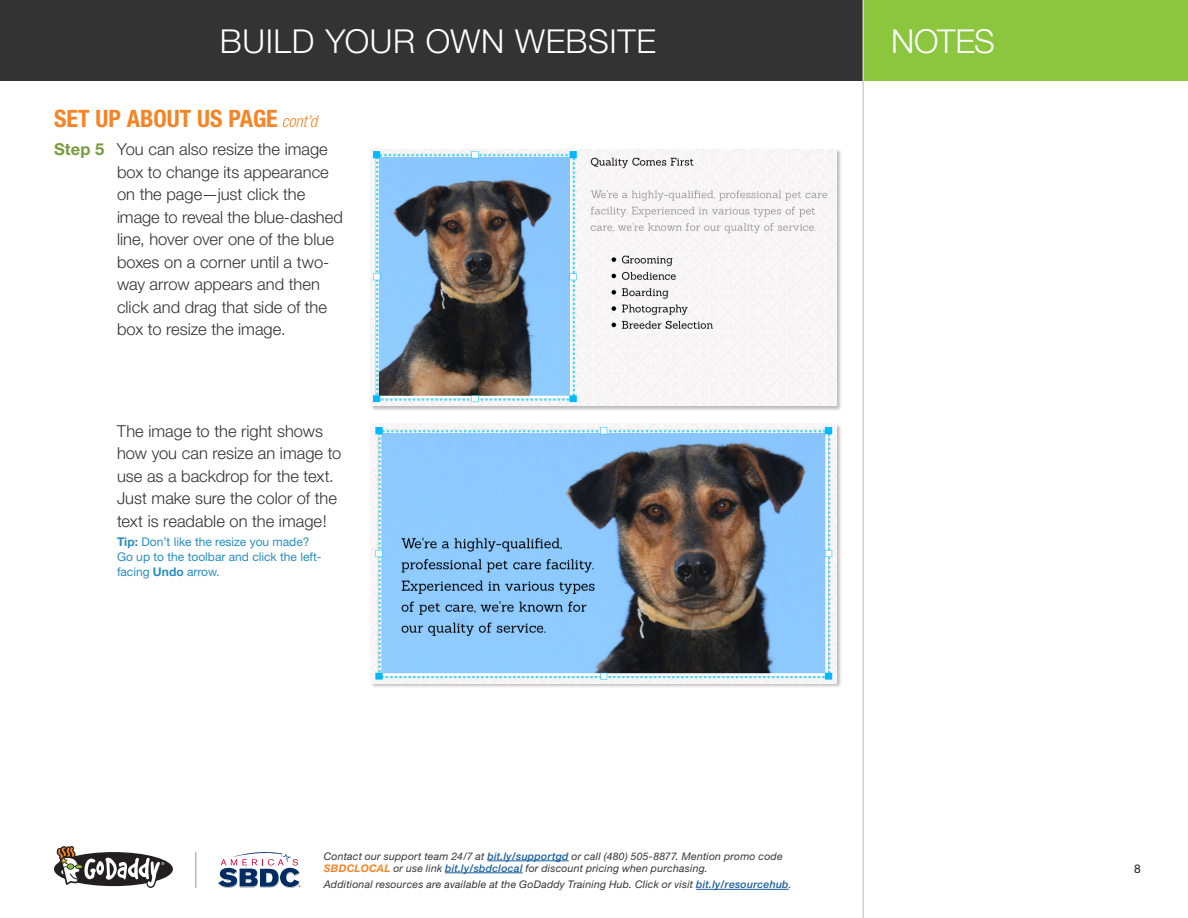
<style>
.page{position:relative;width:1188px;height:918px;background:#fff}
.page>*{position:absolute;margin:0;border:0;box-sizing:border-box;transform-origin:0 0}
.t1{font:300 33px "Helvetica Neue";letter-spacing:.02em;color:#fff}
.Orange_Subhead{font:700 condensed 24px "Helvetica Neue";color:#f58427}
.body{font:300 16.5px/22.5px "Helvetica Neue";color:#323332}
.Tip{font:12px/15px "Helvetica Neue";color:#298dc2}
.t2{font:12px "Helvetica Neue";color:#231f20}
.t3{font:italic 10.5px/12px "Helvetica Neue";letter-spacing:.02em;color:#323332}
.s1{font-weight:300;font-style:italic;font-size:16.5px}
.s2{font-weight:700;color:#799b3d}
.s3{font-weight:700}
.s4{font-weight:500;color:#175d9e}
.s5{font-weight:700;color:#f58427}
</style>
<div class="page">
<div style="left:370px;top:148px;width:472px;height:263px;background:#231f20;opacity:.3"></div>
<img style="left:371px;top:149px;width:466px;height:257px">
<div style="left:370px;top:423px;width:472px;height:266px;background:#231f20;opacity:.3"></div>
<img style="left:371px;top:424px;width:466px;height:259px">
<div style="left:0;top:0;width:864px;height:81px;background:#323332"></div>
<hr style="left:862px;top:0;width:2px;height:918px;background:#d1d2d4">
<div style="left:864px;top:0;width:324px;height:81px;background:#8bc63e"></div>
<hr style="left:195px;top:852px;width:1px;height:36px;background:#939598">
<svg style="left:218px;top:852px;width:83px;height:36px"></svg>
<hr style="left:487px;top:861px;width:82px;height:1px;background:#175d9e">
<hr style="left:445px;top:873px;width:78px;height:1px;background:#175d9e">
<hr style="left:696px;top:889px;width:93px;height:1px;background:#175d9e">
<div style="left:54px;top:852px;width:119px;height:34px;background:#231f20;border-radius:50%"></div>
<svg style="left:57px;top:846px;width:107px;height:42px"></svg>
<h1 class="t1" style="left:220px;top:22px;width:438px">BUILD YOUR OWN WEBSITE</h1>
<h1 class="t1" style="left:891px;top:22px;width:106px">NOTES</h1>
<p class="Orange_Subhead" style="left:54px;top:104px;width:265px">SET UP ABOUT US PAGE <span class="s1">cont’d</span></p>
<p class="body" style="left:117px;top:138px;width:227px;text-indent:-63px"><span class="s2">Step 5</span> You can also resize the image box to change its appearance on the page—just click the image to reveal the blue-dashed line, hover over one of the blue boxes on a corner until a two&shy;way arrow appears and then click and drag that side of the box to resize the image.</p>
<p class="body" style="left:117px;top:419px;width:226px">The image to the right shows how you can resize an image to use as a backdrop for the text.<br>Just make sure the color of the text is readable on the image!</p>
<p class="Tip" style="left:117px;top:534px;width:206px"><span class="s3">Tip:</span> Don’t like the resize you made?<br>Go up to the toolbar and click the left&shy;facing <span class="s3">Undo</span> arrow.</p>
<p class="t3" style="left:324px;top:850px;width:460px">Contact our support team 24/7 at <span class="s4">bit.ly/supportgd</span> or call (480) 505-8877. Mention promo code<br><span class="s5">SBDCLOCAL</span> or use link <span class="s4">bit.ly/sbdclocal</span> for discount pricing when purchasing.</p>
<p class="t3" style="left:324px;top:878px;width:469px">Additional resources are available at the GoDaddy Training Hub. Click or visit <span class="s4">bit.ly/resourcehub</span>.</p>
<p class="t2" style="left:1134px;top:862px;width:8px">8</p>
</div>
